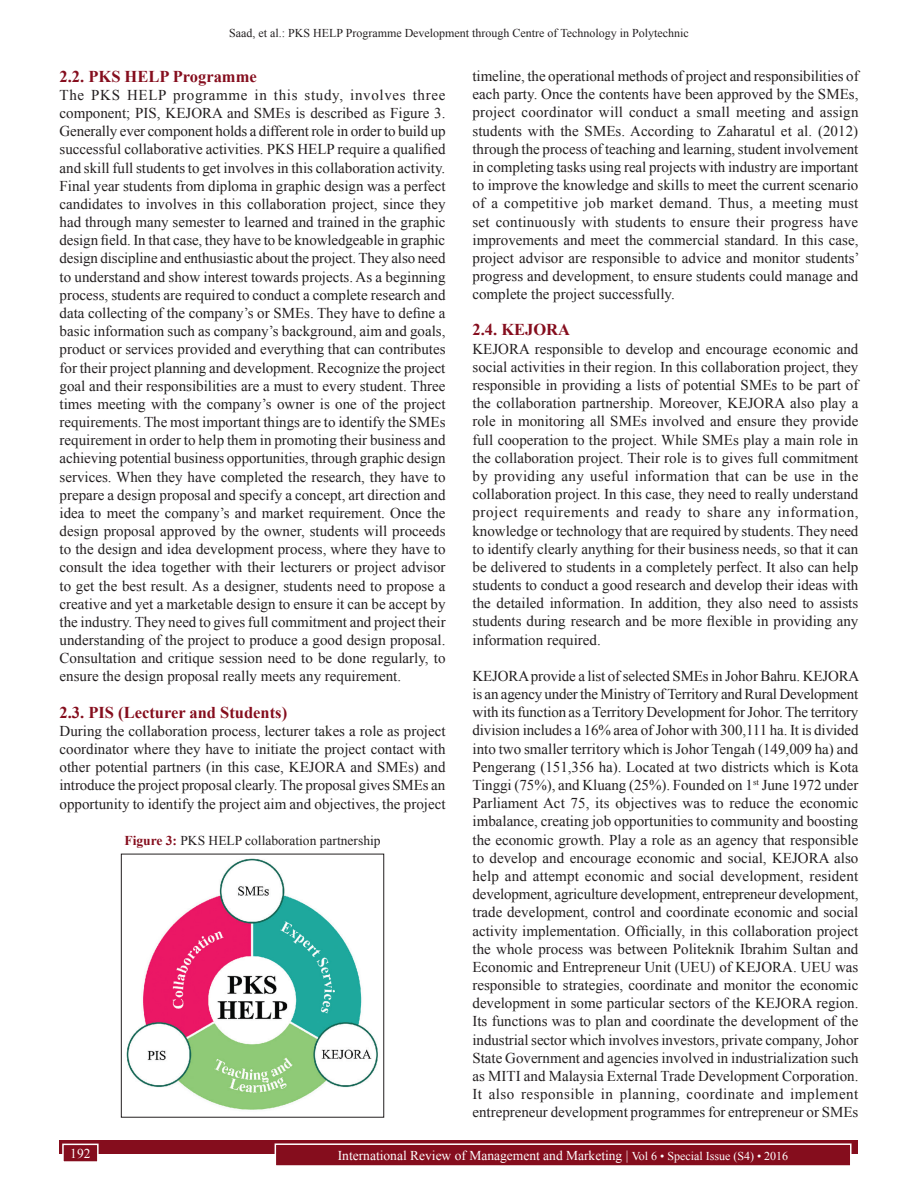
<style>
.page{position:relative;width:918px;height:1188px;background:#fff}
.page>*{position:absolute;margin:0;border:0;box-sizing:border-box;transform-origin:0 0}
.t1{font:700 16.5px "Times New Roman";color:#850d1d}
.TX{font:15px/18.1px "Times New Roman";color:#231f20;text-align:justify}
.Folio{font:13.5px "Times New Roman";color:#fff}
.FGC{font:13.5px "Times New Roman";color:#231f20}
.t2{font:12px "Times New Roman";color:#231f20}
.s1{font-weight:700;color:#850d1d}
.s2{font-size:12px}
</style>
<div class="page">
<div style="left:60px;top:1140px;width:798px;height:13px;background:#850d1d"></div>
<div style="left:275px;top:1144px;width:576px;height:22px;background:#850d1d"></div>
<div style="left:275px;top:1143px;width:577px;height:24px;border:2px solid #fff"></div>
<div style="left:63px;top:1144px;width:35px;height:18px;background:#850d1d"></div>
<div style="left:62px;top:1144px;width:37px;height:19px;border:2px solid #fff"></div>
<img style="left:126px;top:858px;width:252px;height:252px">
<div style="left:121px;top:854px;width:263px;height:263px;border:1px solid #231f20"></div>
<p class="t2" style="left:229px;top:25px;width:461px">Saad, et al.: PKS HELP Programme Development through Centre of Technology in Polytechnic</p>
<h2 class="t1" style="left:60px;top:64px;width:199px">2.2. PKS HELP Programme</h2>
<p class="TX" style="left:60px;top:85px;width:388px">The PKS HELP programme in this study, involves three component; PIS, KEJORA and SMEs is described as Figure 3.<br>Generally ever component holds a different role in order to build up successful collaborative activities. PKS HELP require a qualified and skill full students to get involves in this collaboration activity.<br>Final year students from diploma in graphic design was a perfect candidates to involves in this collaboration project, since they had through many semester to learned and trained in the graphic design field. In that case, they have to be knowledgeable in graphic design discipline and enthusiastic about the project. They also need to understand and show interest towards projects. As a beginning process, students are required to conduct a complete research and data collecting of the company’s or SMEs. They have to define a basic information such as company’s background, aim and goals, product or services provided and everything that can contributes for their project planning and development. Recognize the project goal and their responsibilities are a must to every student. Three times meeting with the company’s owner is one of the project requirements. The most important things are to identify the SMEs requirement in order to help them in promoting their business and achieving potential business opportunities, through graphic design services. When they have completed the research, they have to prepare a design proposal and specify a concept, art direction and idea to meet the company’s and market requirement. Once the design proposal approved by the owner, students will proceeds to the design and idea development process, where they have to consult the idea together with their lecturers or project advisor to get the best result. As a designer, students need to propose a creative and yet a marketable design to ensure it can be accept by the industry. They need to gives full commitment and project their understanding of the project to produce a good design proposal.<br>Consultation and critique session need to be done regularly, to ensure the design proposal really meets any requirement.</p>
<h2 class="t1" style="left:60px;top:700px;width:229px">2.3. PIS (Lecturer and Students)</h2>
<p class="TX" style="left:60px;top:721px;width:387px">During the collaboration process, lecturer takes a role as project coordinator where they have to initiate the project contact with other potential partners (in this case, KEJORA and SMEs) and introduce the project proposal clearly. The proposal gives SMEs an opportunity to identify the project aim and objectives, the project</p>
<p class="FGC" style="left:124px;top:831px;width:258px"><span class="s1">Figure 3:</span> PKS HELP collaboration partnership</p>
<p class="TX" style="left:472px;top:66px;width:389px">timeline, the operational methods of project and responsibilities of each party. Once the contents have been approved by the SMEs, project coordinator will conduct a small meeting and assign students with the SMEs. According to Zaharatul et al. (2012) through the process of teaching and learning, student involvement in completing tasks using real projects with industry are important to improve the knowledge and skills to meet the current scenario of a competitive job market demand. Thus, a meeting must set continuously with students to ensure their progress have improvements and meet the commercial standard. In this case, project advisor are responsible to advice and monitor students’ progress and development, to ensure students could manage and complete the project successfully.</p>
<h2 class="t1" style="left:472px;top:318px;width:99px">2.4. KEJORA</h2>
<p class="TX" style="left:472px;top:339px;width:388px">KEJORA responsible to develop and encourage economic and social activities in their region. In this collaboration project, they responsible in providing a lists of potential SMEs to be part of the collaboration partnership. Moreover, KEJORA also play a role in monitoring all SMEs involved and ensure they provide full cooperation to the project. While SMEs play a main role in the collaboration project. Their role is to gives full commitment by providing any useful information that can be use in the collaboration project. In this case, they need to really understand project requirements and ready to share any information, knowledge or technology that are required by students. They need to identify clearly anything for their business needs, so that it can be delivered to students in a completely perfect. It also can help students to conduct a good research and develop their ideas with the detailed information. In addition, they also need to assists students during research and be more flexible in providing any information required.</p>
<p class="TX" style="left:472px;top:666px;width:388px">KEJORA provide a list of selected SMEs in Johor Bahru. KEJORA is an agency under the Ministry of Territory and Rural Development with its function as a Territory Development for Johor. The territory division includes a 16% area of Johor with 300,111 ha. It is divided into two smaller territory which is Johor Tengah (149,009 ha) and Pengerang (151,356 ha). Located at two districts which is Kota Tinggi (75%), and Kluang (25%). Founded on 1<sup>st</sup> June 1972 under Parliament Act 75, its objectives was to reduce the economic imbalance, creating job opportunities to community and boosting the economic growth. Play a role as an agency that responsible to develop and encourage economic and social, KEJORA also help and attempt economic and social development, resident development, agriculture development, entrepreneur development, trade development, control and coordinate economic and social activity implementation. Officially, in this collaboration project the whole process was between Politeknik Ibrahim Sultan and Economic and Entrepreneur Unit (UEU) of KEJORA. UEU was responsible to strategies, coordinate and monitor the economic development in some particular sectors of the KEJORA region.<br>Its functions was to plan and coordinate the development of the industrial sector which involves investors, private company, Johor State Government and agencies involved in industrialization such as MITI and Malaysia External Trade Development Corporation.<br>It also responsible in planning, coordinate and implement entrepreneur development programmes for entrepreneur or SMEs</p>
<p class="Folio" style="left:70px;top:1144px;width:22px">192</p>
<p class="Folio" style="left:338px;top:1146px;width:452px">International Review of Management and Marketing | <span class="s2">Vol 6 • Special Issue (S4) • 2016</span></p>
</div>
